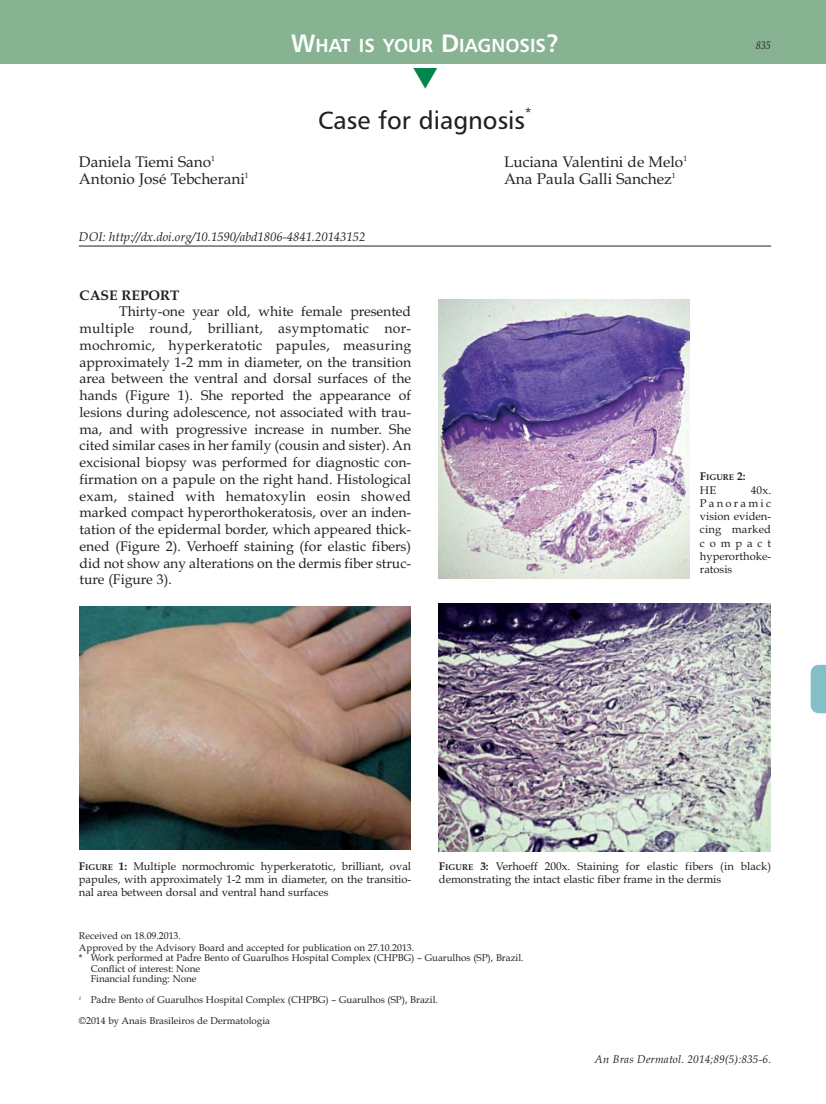
<style>
.page{position:relative;width:826px;height:1104px;background:#fff}
.page>*{position:absolute;margin:0;border:0;box-sizing:border-box;transform-origin:0 0}
.t1{font:25.05px "Humanist 777 BT Roman B";color:#231f20}
.t2{font:18.9px "Humanist 777 BT Bold B";color:#fff}
.t3{font:15.3px "Book Antiqua";color:#231f20}
.t4{font:13.95px/16.8px "Book Antiqua";color:#231f20;text-align:justify}
.t5{font:700 13.95px "Book Antiqua";color:#231f20}
.t6{font:italic 12.6px "Book Antiqua";color:#231f20}
.t7{font:12.6px "Humanist 777 BT Roman B";color:#231f20}
.t8{font:11.1px/13.2px "Book Antiqua";color:#231f20;text-align:justify}
.t9{font:italic 11.1px "Book Antiqua";letter-spacing:.015em;color:#231f20}
.t10{font:italic 11.1px "Book Antiqua";letter-spacing:.015em;color:#231f20;scale:.9 1}
.t11{font:9.75px/10.5px "Book Antiqua";color:#231f20}
.t12{font:700 8.4px "Book Antiqua";color:#231f20}
.s1{font-size:25.05px}
.s2{font-size:11.1px}
.s3{font-weight:700}
.s4{font-weight:700;font-size:8.4px}
</style>
<div class="page">
<div style="left:0;top:0;width:826px;height:64px;background:#87b392"></div>
<hr style="left:79px;top:246px;width:692px;height:1px;background:#231f20">
<svg style="left:810px;top:664px;width:16px;height:49px"></svg>
<img style="left:79px;top:606px;width:332px;height:243px">
<img style="left:439px;top:300px;width:250px;height:278px">
<img style="left:439px;top:603px;width:331px;height:248px">
<h2 class="t2" style="left:291px;top:38px;width:270px"><span class="s1">W</span>HAT IS YOUR <span class="s1">D</span>IAGNOSIS<span class="s1">?</span></h2>
<p class="t10" style="left:756px;top:41px;width:18px">835</p>
<p class="t7" style="left:525px;top:107px;width:8px">*</p>
<h1 class="t1" style="left:318px;top:110px;width:208px">Case for diagnosis</h1>
<p class="t3" style="left:79px;top:156px;width:138px">Daniela Tiemi Sano<sup>1</sup></p>
<p class="t3" style="left:504px;top:156px;width:185px">Luciana Valentini de Melo<sup>1</sup></p>
<p class="t3" style="left:79px;top:172px;width:171px">Antonio José Tebcherani<sup>1</sup></p>
<p class="t3" style="left:504px;top:172px;width:173px">Ana Paula Galli Sanchez<sup>1</sup></p>
<p class="t6" style="left:79px;top:231px;width:288px">DOI: http://dx.doi.org/10.1590/abd1806-4841.20143152</p>
<p class="t5" style="left:80px;top:289px;width:101px">CASE REPORT</p>
<p class="t4" style="left:80px;top:305px;width:333px;text-indent:40px">Thirty-one year old, white female presented multiple round, brilliant, asymptomatic nor&shy;mochromic, hyperkeratotic papules, measuring approximately 1-2 mm in diameter, on the transition area between the ventral and dorsal surfaces of the hands (Figure 1). She reported the appearance of lesions during adolescence, not associated with trau&shy;ma, and with progressive increase in number. She cited similar cases in her family (cousin and sister). An excisional biopsy was performed for diagnostic con&shy;firmation on a papule on the right hand. Histological exam, stained with hematoxylin eosin showed marked compact hyperorthokeratosis, over an inden&shy;tation of the epidermal border, which appeared thick&shy;ened (Figure 2). Verhoeff staining (for elastic fibers) did not show any alterations on the dermis fiber struc&shy;ture (Figure 3).</p>
<p class="t12" style="left:700px;top:474px;width:47px"><span class="s2">F</span>IGURE <span class="s2">2:</span></p>
<p class="t8" style="left:700px;top:484px;width:18px">HE</p>
<p class="t8" style="left:700px;top:484px;width:73px;text-indent:51px">40x.<br>Panoramic vision eviden&shy;cing marked compact hyperorthoke&shy;ratosis</p>
<p class="t8" style="left:79px;top:860px;width:334px"><span class="s3">F</span><span class="s4">IGURE</span> <span class="s3">1:</span> Multiple normochromic hyperkeratotic, brilliant, oval papules, with approximately 1-2 mm in diameter, on the transitio&shy;nal area between dorsal and ventral hand surfaces</p>
<p class="t8" style="left:439px;top:860px;width:334px"><span class="s3">F</span><span class="s4">IGURE</span> <span class="s3">3:</span> Verhoeff 200x. Staining for elastic fibers (in black) demonstrating the intact elastic fiber frame in the dermis</p>
<p class="t11" style="left:79px;top:930px;width:337px;line-height:11.7px">Received on 18.09.2013.<br>Approved by the Advisory Board and accepted for publication on 27.10.2013.</p>
<p class="t11" style="left:91px;top:953px;width:434px;text-indent:-12px">* Work performed at Padre Bento of Guarulhos Hospital Complex (CHPBG) – Guarulhos (SP), Brazil.<br>Conflict of interest: None<br>Financial funding: None</p>
<p class="t11" style="left:79px;top:990px;width:360px;line-height:21px"><sup>1</sup> Padre Bento of Guarulhos Hospital Complex (CHPBG) – Guarulhos (SP), Brazil. ©2014 by Anais Brasileiros de Dermatologia</p>
<p class="t9" style="left:595px;top:1054px;width:178px">An Bras Dermatol. 2014;89(5):835-6.</p>
</div>
